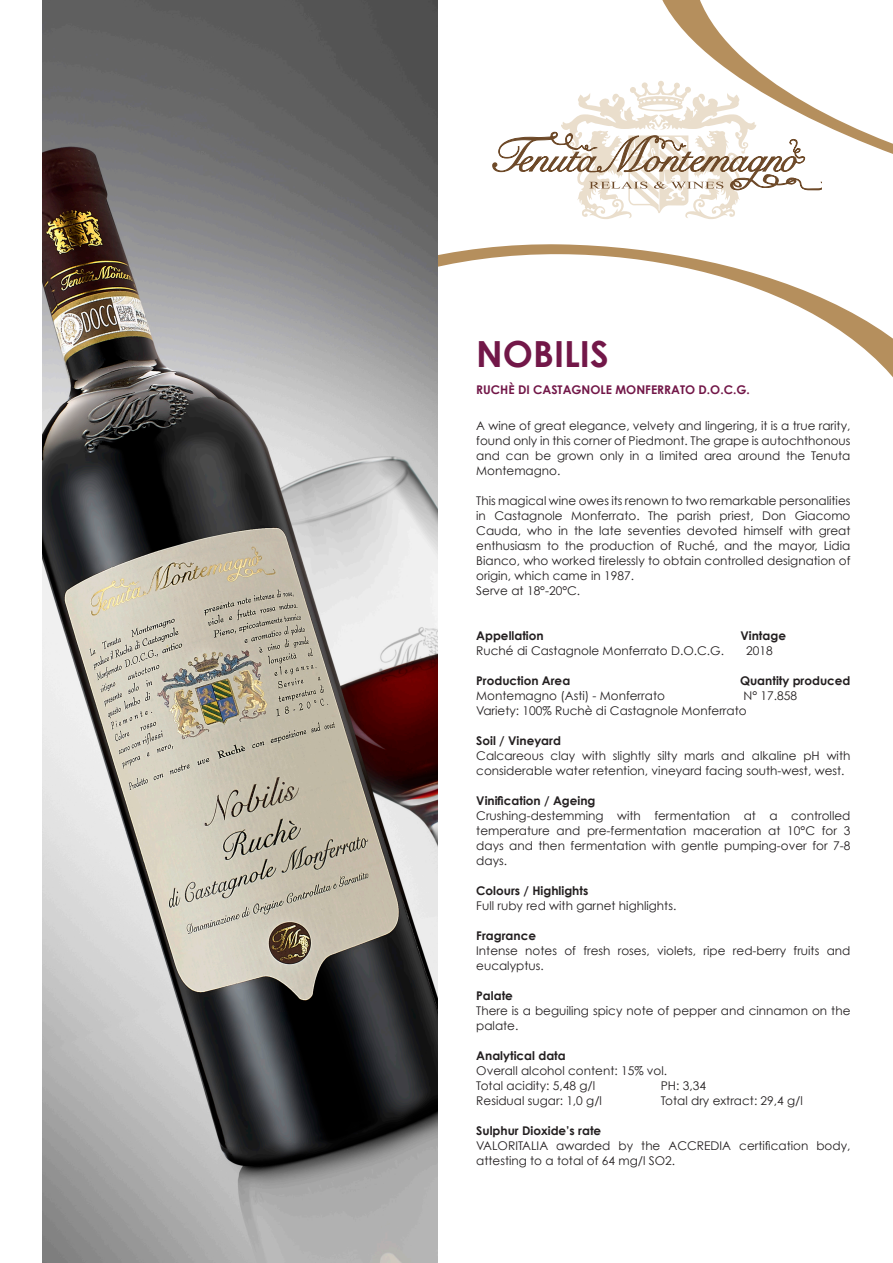
<style>
.page{position:relative;width:893px;height:1263px;background:#fff}
.page>*{position:absolute;margin:0;border:0;box-sizing:border-box;transform-origin:0 0}
.t1{font:700 36px "Century Gothic";color:#721748}
.t2{font:12px/15px "Century Gothic";color:#231f20}
.t3{font:700 12px "Century Gothic";color:#231f20}
.t4{font:700 12px "Century Gothic";color:#721748}
</style>
<div class="page">
<svg style="left:438px;top:0;width:455px;height:377px"></svg>
<img style="left:43px;top:0;width:395px;height:1263px">
<svg style="left:492px;top:81px;width:329px;height:139px"></svg>
<p class="t1" style="left:476px;top:331px;width:134px">NOBILIS</p>
<p class="t4" style="left:476px;top:382px;width:275px">RUCHÈ DI CASTAGNOLE MONFERRATO D.O.C.G.</p>
<p class="t2" style="left:476px;top:418px;width:376px;text-align:justify">A wine of great elegance, velvety and lingering, it is a true rarity, found only in this corner of Piedmont. The grape is autochthonous and can be grown only in a limited area around the Tenuta Montemagno.</p>
<p class="t2" style="left:476px;top:493px;width:376px;text-align:justify">This magical wine owes its renown to two remarkable personalities in Castagnole Monferrato. The parish priest, Don Giacomo Cauda, who in the late seventies devoted himself with great enthusiasm to the production of Ruché, and the mayor, Lidia Bianco, who worked tirelessly to obtain controlled designation of origin, which came in 1987.</p>
<p class="t2" style="left:476px;top:583px;width:106px">Serve at 18°-20°C.</p>
<p class="t3" style="left:476px;top:628px;width:69px">Appellation</p>
<p class="t3" style="left:740px;top:628px;width:47px">Vintage</p>
<p class="t2" style="left:476px;top:643px;width:249px">Ruché di Castagnole Monferrato D.O.C.G.</p>
<p class="t2" style="left:746px;top:643px;width:28px">2018</p>
<p class="t3" style="left:476px;top:673px;width:95px">Production Area</p>
<p class="t3" style="left:740px;top:673px;width:112px">Quantity produced</p>
<p class="t2" style="left:476px;top:688px;width:190px">Montemagno (Asti) - Monferrato</p>
<p class="t2" style="left:743px;top:688px;width:55px">N° 17.858</p>
<p class="t2" style="left:476px;top:703px;width:272px">Variety: 100% Ruchè di Castagnole Monferrato</p>
<p class="t3" style="left:476px;top:733px;width:86px">Soil / Vineyard</p>
<p class="t2" style="left:476px;top:748px;width:376px">Calcareous clay with slightly silty marls and alkaline pH with considerable water retention, vineyard facing south-west, west.</p>
<p class="t3" style="left:476px;top:793px;width:121px">Vinification / Ageing</p>
<p class="t2" style="left:476px;top:808px;width:376px;text-align:justify">Crushing-destemming with fermentation at a controlled temperature and pre-fermentation maceration at 10°C for 3 days and then fermentation with gentle pumping-over for 7-8 days.</p>
<p class="t3" style="left:476px;top:883px;width:114px">Colours / Highlights</p>
<p class="t2" style="left:476px;top:898px;width:202px">Full ruby red with garnet highlights.</p>
<p class="t3" style="left:476px;top:928px;width:61px">Fragrance</p>
<p class="t2" style="left:476px;top:943px;width:376px">Intense notes of fresh roses, violets, ripe red-berry fruits and eucalyptus.</p>
<p class="t3" style="left:476px;top:988px;width:38px">Palate</p>
<p class="t2" style="left:476px;top:1003px;width:376px">There is a beguiling spicy note of pepper and cinnamon on the palate.</p>
<p class="t3" style="left:476px;top:1048px;width:91px">Analytical data</p>
<p class="t2" style="left:476px;top:1063px;width:192px">Overall alcohol content: 15% vol.</p>
<p class="t2" style="left:476px;top:1078px;width:120px">Total acidity: 5,48 g/l</p>
<p class="t2" style="left:661px;top:1078px;width:47px">PH: 3,34</p>
<p class="t2" style="left:476px;top:1093px;width:127px">Residual sugar: 1,0 g/l</p>
<p class="t2" style="left:661px;top:1093px;width:144px">Total dry extract: 29,4 g/l</p>
<p class="t3" style="left:476px;top:1123px;width:127px">Sulphur Dioxide’s rate</p>
<p class="t2" style="left:476px;top:1138px;width:376px">VALORITALIA awarded by the ACCREDIA certification body, attesting to a total of 64 mg/l SO2.</p>
</div>
